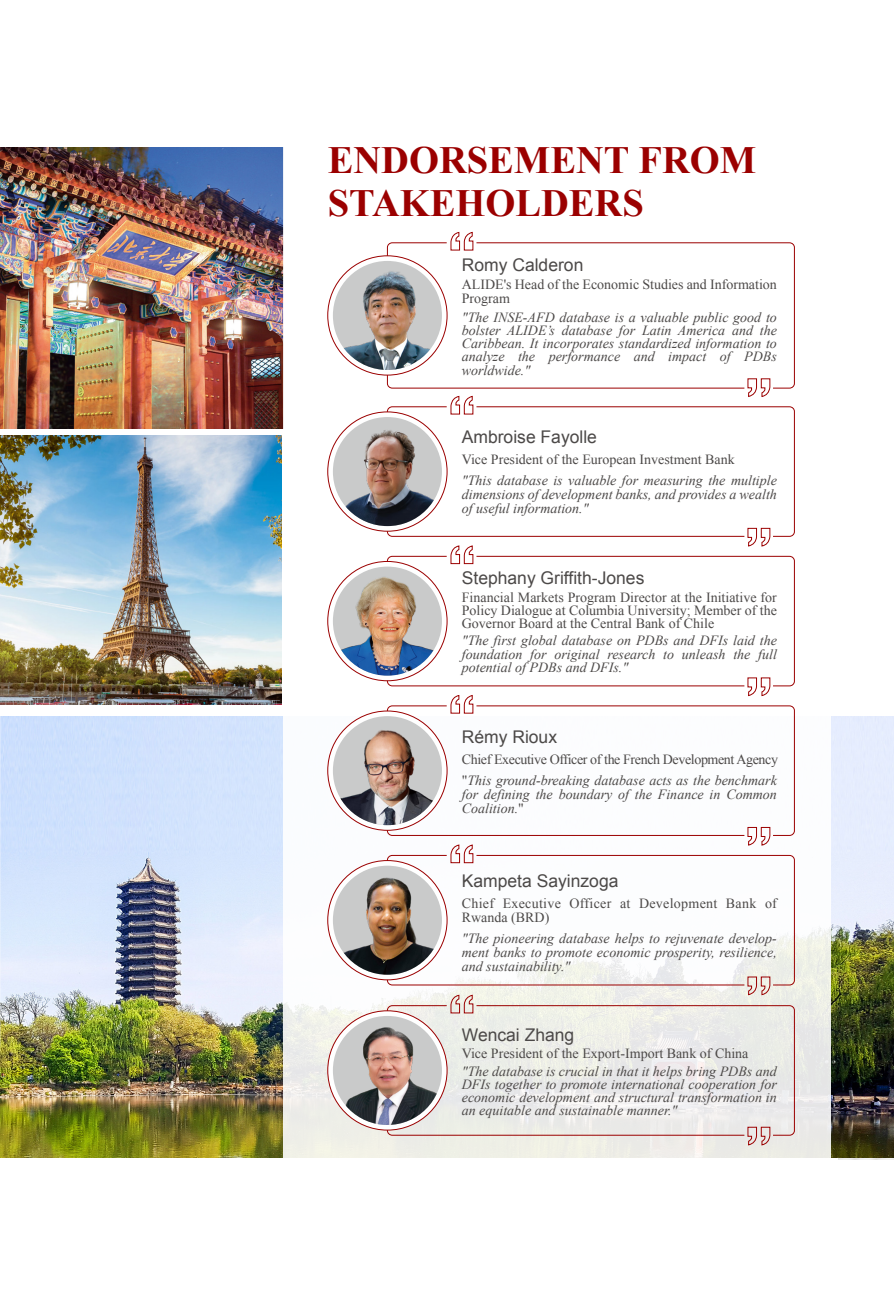
<style>
.page{position:relative;width:894px;height:1292px;background:#fff}
.page>*{position:absolute;margin:0;border:0;box-sizing:border-box;transform-origin:0 0}
.t1{font:700 38.5px/43.2px "Times New Roman";color:#9b0000}
.t2{font:17.5px "Arial";color:#4c4948}
.t3{font:italic 14px/14px "Times New Roman";color:#4c4948;text-align:justify}
.t4{font:14px/13.1px "Times New Roman";color:#4c4948;text-align:justify}
.t5{font:14px/21px "Times New Roman";letter-spacing:-.03em;color:#4c4948}
.t6{font:14px/14px "Times New Roman";letter-spacing:.02em;color:#4c4948}
.s1{font-style:italic}
.s2{font-style:normal}
</style>
<div class="page">
<svg style="left:0;top:1157px;width:893px;height:1px"></svg>
<img style="left:0;top:717px;width:893px;height:440px">
<img style="left:0;top:147px;width:283px;height:281px">
<img style="left:0;top:435px;width:282px;height:270px">
<div style="left:283px;top:122px;width:547px;height:1035px;background:#fff"></div>
<svg style="left:387px;top:705px;width:63px;height:131px"></svg>
<svg style="left:328px;top:711px;width:119px;height:119px"></svg>
<img style="left:333px;top:716px;width:109px;height:109px">
<svg style="left:387px;top:406px;width:63px;height:131px"></svg>
<svg style="left:328px;top:412px;width:119px;height:119px"></svg>
<img style="left:333px;top:417px;width:109px;height:109px;border-radius:54px">
<svg style="left:387px;top:855px;width:63px;height:130px"></svg>
<svg style="left:328px;top:860px;width:119px;height:119px"></svg>
<div style="left:333px;top:865px;width:109px;height:109px;background:#c9caca;border-radius:50%"></div>
<img style="left:333px;top:874px;width:109px;height:100px">
<svg style="left:387px;top:1005px;width:63px;height:130px;background:#e6ddd9"></svg>
<svg style="left:328px;top:1010px;width:119px;height:120px"></svg>
<img style="left:333px;top:1016px;width:109px;height:109px;border-radius:54px">
<svg style="left:387px;top:556px;width:63px;height:130px"></svg>
<svg style="left:328px;top:561px;width:119px;height:120px"></svg>
<img style="left:333px;top:566px;width:109px;height:109px;border-radius:54px">
<svg style="left:450px;top:232px;width:23px;height:10px"></svg>
<svg style="left:387px;top:242px;width:87px;height:146px"></svg>
<svg style="left:476px;top:242px;width:318px;height:136px"></svg>
<svg style="left:328px;top:256px;width:119px;height:119px"></svg>
<img style="left:333px;top:261px;width:109px;height:109px;border-radius:54px">
<svg style="left:450px;top:378px;width:344px;height:767px"></svg>
<h1 class="t1" style="left:328px;top:138px;width:430px">ENDORSEMENT FROM<br>STAKEHOLDERS</h1>
<p class="t2" style="left:462px;top:253px;width:123px">Romy Calderon</p>
<p class="t4" style="left:462px;top:278px;width:316px">ALIDE's Head of the Economic Studies and Information<br>Program</p>
<p class="t3" style="left:462px;top:310px;width:316px;line-height:13.3px">"The INSE-AFD database is a valuable public good to bolster ALIDE’s database for Latin America and the Caribbean. It incorporates standardized information to analyze the performance and impact of PDBs worldwide."</p>
<p class="t2" style="left:462px;top:425px;width:137px">Ambroise Fayolle</p>
<p class="t4" style="left:462px;top:453px;width:274px">Vice President of the European Investment Bank</p>
<p class="t3" style="left:462px;top:473px;width:316px">"This database is valuable for measuring the multiple dimensions of development banks, and provides a wealth of useful information."</p>
<p class="t2" style="left:462px;top:566px;width:184px">Stephany Griffith-Jones</p>
<p class="t4" style="left:462px;top:590px;width:316px">Financial Markets Program Director at the Initiative for Policy Dialogue at Columbia University; Member of the Governor Board at the Central Bank of Chile</p>
<p class="t3" style="left:462px;top:634px;width:316px;line-height:13.1px">"The first global database on PDBs and DFIs laid the foundation for original research to unleash the full potential of PDBs and DFIs."</p>
<p class="t2" style="left:462px;top:726px;width:97px">Rémy Rioux</p>
<p class="t5" style="left:462px;top:749px;width:318px">Chief Executive Officer of the French Development Agency "<span class="s1">This ground-breaking database acts as the benchmark</span></p>
<p class="t3" style="left:462px;top:787px;width:316px">for defining the boundary of the Finance in Common<br>Coalition.<span class="s2">"</span></p>
<p class="t2" style="left:462px;top:869px;width:158px">Kampeta Sayinzoga</p>
<p class="t6" style="left:462px;top:895px;width:317px">Chief Executive Officer at Development Bank of<br>Rwanda (BRD)</p>
<p class="t3" style="left:462px;top:930px;width:316px">"The pioneering database helps to rejuvenate develop&shy;ment banks to promote economic prosperity, resilience, and sustainability."</p>
<p class="t2" style="left:462px;top:1023px;width:114px">Wencai Zhang</p>
<p class="t4" style="left:462px;top:1046px;width:288px">Vice President of the Export-Import Bank of China</p>
<p class="t3" style="left:462px;top:1064px;width:316px;line-height:13.1px">"The database is crucial in that it helps bring PDBs and DFIs together to promote international cooperation for economic development and structural transformation in an equitable and sustainable manner."</p>
</div>
